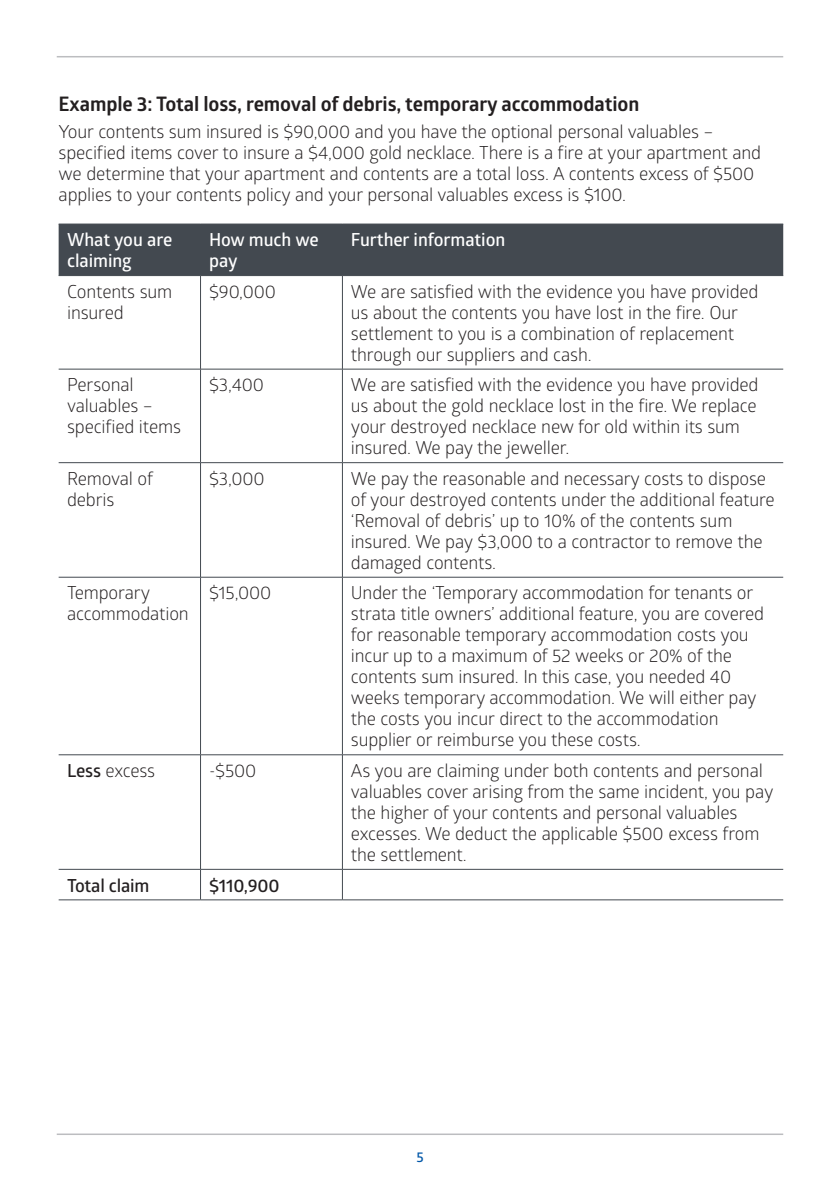
<style>
.page{position:relative;width:840px;height:1191px;background:#fff}
.page>*{position:absolute;margin:0;border:0;box-sizing:border-box;transform-origin:0 0}
.t1{font:700 20px "Glober";letter-spacing:-.005em;color:#231f20}
.t2{font:18px/21px "Glober";letter-spacing:-.01em;color:#231f20}
.t3{font:600 18px/21px "Glober";letter-spacing:-.005em;color:#fff}
.t4{font:600 18px "Glober";letter-spacing:-.01em;color:#231f20}
.t5{font:600 14px "Glober";color:#0157a8}
.s1{font-weight:600}
</style>
<div class="page">
<hr style="left:57px;top:1133px;width:725px;height:2px;background:#bcbdc0">
<hr style="left:57px;top:56px;width:725px;height:1px;background:#bcbdc0">
<div style="left:59px;top:225px;width:723px;height:50px;background:#434950"></div>
<hr style="left:59px;top:224px;width:141px;height:1px;background:#434950">
<hr style="left:200px;top:224px;width:142px;height:1px;background:#434950">
<hr style="left:200px;top:224px;width:1px;height:51px;background:#434950">
<hr style="left:342px;top:224px;width:440px;height:1px;background:#434950">
<hr style="left:342px;top:224px;width:1px;height:51px;background:#434950">
<hr style="left:59px;top:275px;width:141px;height:1px;background:#434950">
<hr style="left:200px;top:275px;width:142px;height:1px;background:#434950">
<hr style="left:200px;top:276px;width:1px;height:93px;background:#434950">
<hr style="left:342px;top:275px;width:440px;height:1px;background:#434950">
<hr style="left:342px;top:276px;width:1px;height:93px;background:#434950">
<hr style="left:59px;top:369px;width:141px;height:1px;background:#434950">
<hr style="left:200px;top:369px;width:142px;height:1px;background:#434950">
<hr style="left:200px;top:369px;width:1px;height:93px;background:#434950">
<hr style="left:342px;top:369px;width:440px;height:1px;background:#434950">
<hr style="left:342px;top:369px;width:1px;height:93px;background:#434950">
<hr style="left:59px;top:462px;width:141px;height:1px;background:#434950">
<hr style="left:200px;top:462px;width:142px;height:1px;background:#434950">
<hr style="left:200px;top:463px;width:1px;height:114px;background:#434950">
<hr style="left:342px;top:462px;width:440px;height:1px;background:#434950">
<hr style="left:342px;top:463px;width:1px;height:114px;background:#434950">
<hr style="left:59px;top:577px;width:141px;height:1px;background:#434950">
<hr style="left:200px;top:577px;width:142px;height:1px;background:#434950">
<hr style="left:200px;top:577px;width:1px;height:177px;background:#434950">
<hr style="left:342px;top:577px;width:440px;height:1px;background:#434950">
<hr style="left:342px;top:577px;width:1px;height:177px;background:#434950">
<hr style="left:59px;top:754px;width:141px;height:1px;background:#434950">
<hr style="left:200px;top:754px;width:142px;height:1px;background:#434950">
<hr style="left:200px;top:755px;width:1px;height:114px;background:#434950">
<hr style="left:342px;top:754px;width:440px;height:1px;background:#434950">
<hr style="left:342px;top:755px;width:1px;height:114px;background:#434950">
<hr style="left:59px;top:869px;width:141px;height:1px;background:#434950">
<hr style="left:200px;top:869px;width:142px;height:1px;background:#434950">
<hr style="left:200px;top:869px;width:1px;height:30px;background:#434950">
<hr style="left:342px;top:869px;width:440px;height:1px;background:#434950">
<hr style="left:342px;top:869px;width:1px;height:30px;background:#434950">
<hr style="left:59px;top:899px;width:141px;height:1px;background:#434950">
<hr style="left:200px;top:899px;width:142px;height:1px;background:#434950">
<hr style="left:342px;top:899px;width:440px;height:1px;background:#434950">
<p class="t1" style="left:59px;top:90px;width:582px">Example 3: Total loss, removal of debris, temporary accommodation</p>
<p class="t2" style="left:59px;top:120px;width:703px">Your contents sum insured is $90,000 and you have the optional personal valuables – specified items cover to insure a $4,000 gold necklace. There is a fire at your apartment and we determine that your apartment and contents are a total loss. A contents excess of $500 applies to your contents policy and your personal valuables excess is $100.</p>
<p class="t3" style="left:67px;top:229px;width:107px">What you are claiming</p>
<p class="t3" style="left:209px;top:229px;width:111px">How much we pay</p>
<p class="t3" style="left:351px;top:229px;width:156px">Further information</p>
<p class="t2" style="left:67px;top:280px;width:107px">Contents sum insured</p>
<p class="t2" style="left:209px;top:280px;width:68px">$90,000</p>
<p class="t2" style="left:351px;top:280px;width:409px">We are satisfied with the evidence you have provided us about the contents you have lost in the fire. Our settlement to you is a combination of replacement through our suppliers and cash.</p>
<p class="t2" style="left:67px;top:373px;width:115px">Personal valuables – specified items</p>
<p class="t2" style="left:209px;top:373px;width:56px">$3,400</p>
<p class="t2" style="left:351px;top:373px;width:409px">We are satisfied with the evidence you have provided us about the gold necklace lost in the fire. We replace your destroyed necklace new for old within its sum insured. We pay the jeweller.</p>
<p class="t2" style="left:67px;top:467px;width:88px">Removal of debris</p>
<p class="t2" style="left:209px;top:467px;width:57px">$3,000</p>
<p class="t2" style="left:351px;top:467px;width:425px">We pay the reasonable and necessary costs to dispose of your destroyed contents under the additional feature ‘Removal of debris’ up to 10% of the contents sum insured. We pay $3,000 to a contractor to remove the damaged contents.</p>
<p class="t2" style="left:67px;top:581px;width:123px">Temporary accommodation</p>
<p class="t2" style="left:209px;top:581px;width:64px">$15,000</p>
<p class="t2" style="left:351px;top:581px;width:414px">Under the ‘Temporary accommodation for tenants or strata title owners’ additional feature, you are covered for reasonable temporary accommodation costs you incur up to a maximum of 52 weeks or 20% of the contents sum insured. In this case, you needed 40 weeks temporary accommodation. We will either pay the costs you incur direct to the accommodation supplier or reimburse you these costs.</p>
<p class="t2" style="left:67px;top:759px;width:90px"><span class="s1">Less</span> excess</p>
<p class="t2" style="left:209px;top:759px;width:49px">-$500</p>
<p class="t2" style="left:351px;top:759px;width:424px">As you are claiming under both contents and personal valuables cover arising from the same incident, you pay the higher of your contents and personal valuables excesses. We deduct the applicable $500 excess from the settlement.</p>
<p class="t4" style="left:67px;top:872px;width:84px">Total claim</p>
<p class="t4" style="left:209px;top:872px;width:72px">$110,900</p>
<p class="t5" style="left:416px;top:1147px;width:9px">5</p>
</div>
